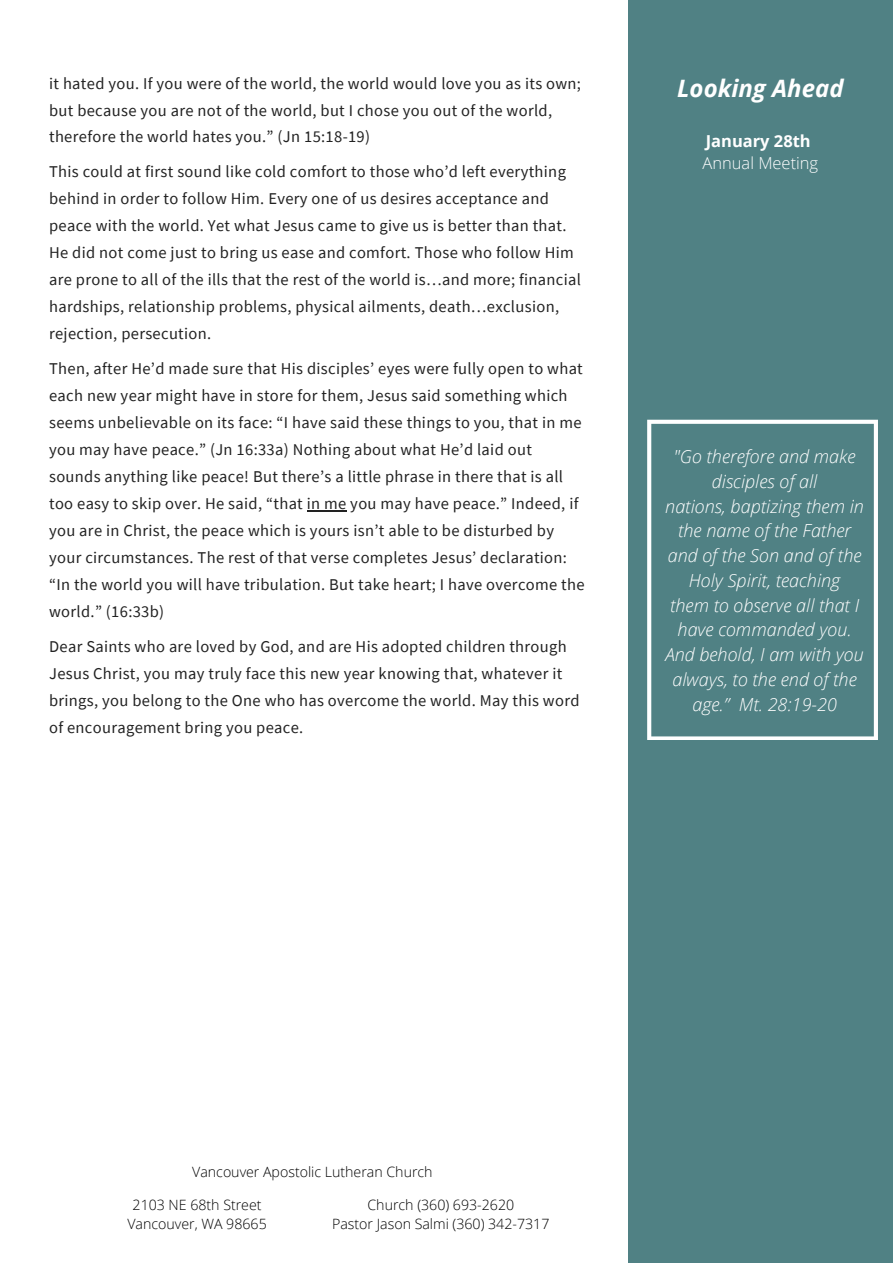
<style>
.page{position:relative;width:893px;height:1264px;background:#fff}
.page>*{position:absolute;margin:0;border:0;box-sizing:border-box;transform-origin:0 0}
.t1{font:italic 700 24px "Open Sans";color:#fff}
.t2{font:italic 300 18px/24.8px "Open Sans";color:#fff;text-align:center}
.t3{font:16.5px/27px "Source Sans Pro";letter-spacing:.02em;color:#222}
.t4{font:300 16.5px "Open Sans";color:#fff}
.t5{font:700 16.5px "Open Sans";color:#fff}
.t6{font:300 14.25px/19.5px "Open Sans";color:#000;text-align:center}
</style>
<div class="page">
<div style="left:628px;top:0;width:264px;height:1262px;background:#508184"></div>
<hr style="left:307px;top:510px;width:39px;height:1px;background:#222">
<svg style="left:647px;top:420px;width:230px;height:320px"></svg>
<p class="t3" style="left:49px;top:69px;width:533px">it hated you. If you were of the world, the world would love you as its own; but because you are not of the world, but I chose you out of the world, therefore the world hates you.” (Jn 15:18-19)</p>
<p class="t3" style="left:49px;top:158px;width:533px">This could at first sound like cold comfort to those who’d left everything behind in order to follow Him. Every one of us desires acceptance and peace with the world. Yet what Jesus came to give us is better than that.<br>He did not come just to bring us ease and comfort. Those who follow Him are prone to all of the ills that the rest of the world is…and more; financial hardships, relationship problems, physical ailments, death…exclusion, rejection, persecution.</p>
<p class="t3" style="left:49px;top:355px;width:537px">Then, after He’d made sure that His disciples’ eyes were fully open to what each new year might have in store for them, Jesus said something which seems unbelievable on its face: “I have said these things to you, that in me you may have peace.” (Jn 16:33a) Nothing about what He’d laid out sounds anything like peace! But there’s a little phrase in there that is all too easy to skip over. He said, “that in me you may have peace.” Indeed, if you are in Christ, the peace which is yours isn’t able to be disturbed by your circumstances. The rest of that verse completes Jesus’ declaration: “In the world you will have tribulation. But take heart; I have overcome the world.” (16:33b)</p>
<p class="t3" style="left:49px;top:632px;width:532px">Dear Saints who are loved by God, and are His adopted children through Jesus Christ, you may truly face this new year knowing that, whatever it brings, you belong to the One who has overcome the world. May this word of encouragement bring you peace.</p>
<h1 class="t1" style="left:677px;top:71px;width:168px">Looking Ahead</h1>
<p class="t5" style="left:705px;top:129px;width:106px">January 28th</p>
<p class="t4" style="left:702px;top:152px;width:117px">Annual Meeting</p>
<p class="t2" style="left:665px;top:444px;width:200px">"Go therefore and make disciples of all<br>nations, baptizing them in the name of the Father and of the Son and of the<br>Holy Spirit, teaching<br>them to observe all that I have commanded you.<br>And behold, I am with you always, to the end of the age.” Mt. 28:19-20</p>
<p class="t6" style="left:192px;top:1161px;width:242px">Vancouver Apostolic Lutheran Church</p>
<p class="t6" style="left:127px;top:1194px;width:141px">2103 NE 68th Street<br>Vancouver, WA 98665</p>
<p class="t6" style="left:332px;top:1194px;width:219px">Church (360) 693-2620<br>Pastor Jason Salmi (360) 342-7317</p>
</div>
